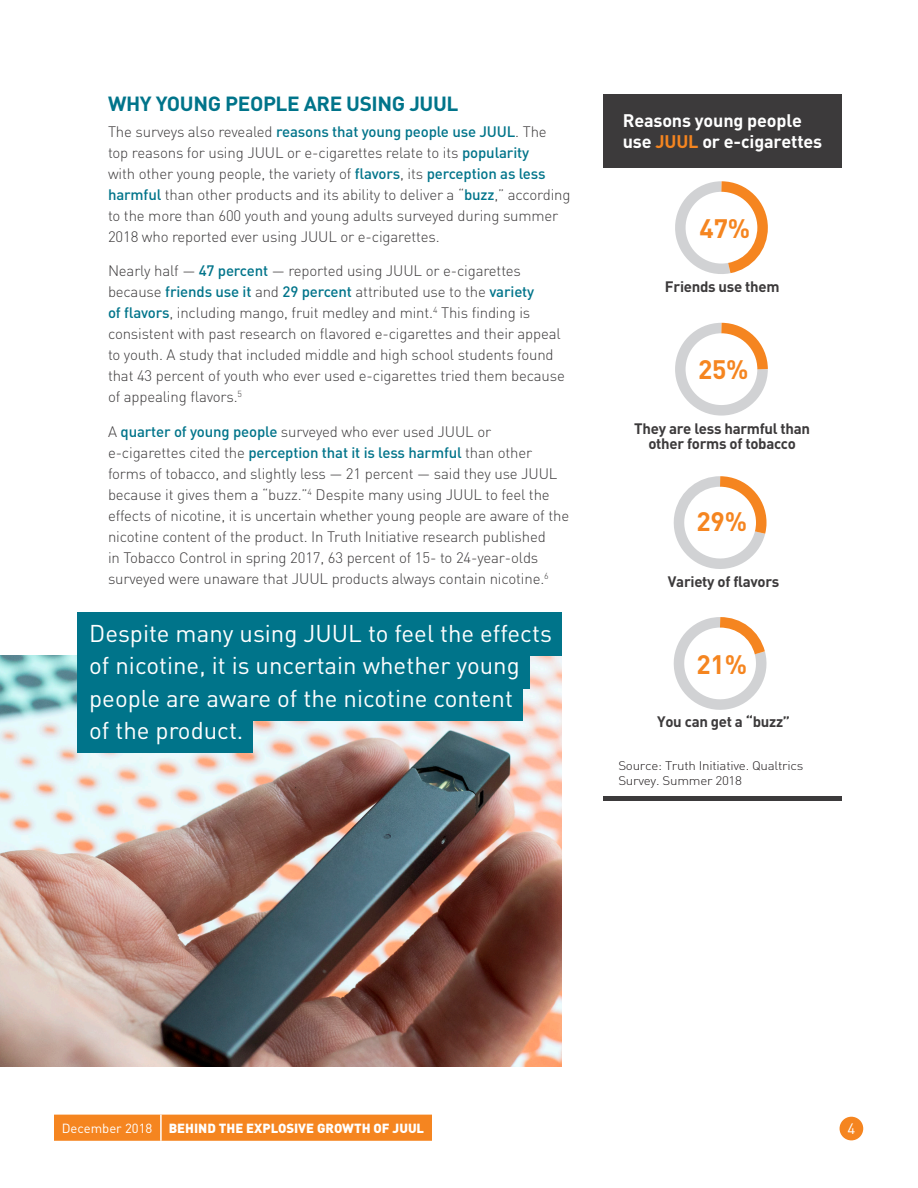
<style>
.page{position:relative;width:918px;height:1188px;background:#fff}
.page>*{position:absolute;margin:0;border:0;box-sizing:border-box;transform-origin:0 0}
.t1{font:700 26.4px "DIN";color:#f58520}
.Callout{font:24px "DIN";color:#fff}
.t2{font:700 20.25px "DIN";letter-spacing:-.02em;color:#00748a}
.t3{font:700 18px/21.1px "DIN";letter-spacing:-.01em;color:#fff}
.Body{font:300 15px/21px "DIN";letter-spacing:-.01em;color:#3c3a3b}
.t4{font:700 15px/15.3px "DIN";letter-spacing:-.02em;color:#3c3a3b;text-align:center}
.t5{font:15px "DIN";color:#fff}
.t6{font:900 13.05px "DIN";color:#fff}
.t7{font:300 12.3px/14.9px "DIN";letter-spacing:-.02em;color:#231f20;scale:1.08 1}
.s1{font-weight:500;color:#00748a}
.s2{color:#f58520}
.s3{font-weight:400}
</style>
<div class="page">
<div style="left:840px;top:1117px;width:23px;height:23px;background:#f58520;border-radius:50%"></div>
<div style="left:54px;top:1115px;width:378px;height:26px;background:#f58520"></div>
<hr style="left:160px;top:1115px;width:2px;height:26px;background:#fff">
<img style="left:0;top:655px;width:562px;height:411px">
<div style="left:603px;top:94px;width:239px;height:74px;background:#3c3a3b"></div>
<div style="left:603px;top:796px;width:239px;height:5px;background:#3c3a3b"></div>
<svg style="left:675px;top:181px;width:93px;height:93px"></svg>
<svg style="left:675px;top:476px;width:92px;height:92px"></svg>
<svg style="left:675px;top:322px;width:93px;height:94px"></svg>
<svg style="left:673px;top:617px;width:94px;height:93px"></svg>
<div style="left:77px;top:613px;width:485px;height:43px;background:#00748a"></div>
<div style="left:77px;top:645px;width:453px;height:43px;background:#00748a"></div>
<div style="left:77px;top:677px;width:446px;height:44px;background:#00748a"></div>
<div style="left:77px;top:710px;width:176px;height:43px;background:#00748a"></div>
<h2 class="t2" style="left:108px;top:91px;width:352px">WHY YOUNG PEOPLE ARE USING JUUL</h2>
<p class="Body" style="left:108px;top:121px;width:464px">The surveys also revealed <span class="s1">reasons that young people use JUUL</span>. The top reasons for using JUUL or e-cigarettes relate to its <span class="s1">popularity<br></span>with other young people, the variety of <span class="s1">flavors</span>, its <span class="s1">perception as less harmful</span> than other products and its ability to deliver a “<span class="s1">buzz</span>,” according to the more than 600 youth and young adults surveyed during summer 2018 who reported ever using JUUL or e-cigarettes.</p>
<p class="Body" style="left:108px;top:260px;width:459px">Nearly half — <span class="s1">47 percent</span> — reported using JUUL or e-cigarettes because <span class="s1">friends use it</span> and <span class="s1">29 percent</span> attributed use to the <span class="s1">variety<br>of flavors</span>, including mango, fruit medley and mint.<sup>4</sup> This finding is consistent with past research on flavored e-cigarettes and their appeal to youth. A study that included middle and high school students found that 43 percent of youth who ever used e-cigarettes tried them because of appealing flavors.<sup>5</sup></p>
<p class="Body" style="left:108px;top:421px;width:463px">A <span class="s1">quarter of young people</span> surveyed who ever used JUUL or e-cigarettes cited the <span class="s1">perception that it is less harmful</span> than other forms of tobacco, and slightly less — 21 percent — said they use JUUL because it gives them a “buzz.”<sup>4</sup> Despite many using JUUL to feel the effects of nicotine, it is uncertain whether young people are aware of the nicotine content of the product. In Truth Initiative research published<br>in Tobacco Control in spring 2017, 63 percent of 15- to 24-year-olds surveyed were unaware that JUUL products always contain nicotine.<sup>6</sup></p>
<p class="Callout" style="left:89px;top:618px;width:464px">Despite many using JUUL to feel the effects</p>
<p class="Callout" style="left:89px;top:651px;width:432px">of nicotine, it is uncertain whether young</p>
<p class="Callout" style="left:89px;top:683px;width:425px">people are aware of the nicotine content</p>
<p class="Callout" style="left:89px;top:715px;width:156px">of the product.</p>
<p class="t3" style="left:623px;top:109px;width:201px">Reasons young people use <span class="s2">JUUL</span> or e-cigarettes</p>
<p class="t1" style="left:700px;top:211px;width:52px">47%</p>
<p class="t4" style="left:665px;top:279px;width:116px">Friends use them</p>
<p class="t1" style="left:698px;top:352px;width:52px">25%</p>
<p class="t4" style="left:634px;top:420px;width:177px">They are less harmful than other forms of tobacco</p>
<p class="t1" style="left:697px;top:504px;width:52px">29%</p>
<p class="t4" style="left:668px;top:573px;width:113px">Variety of flavors</p>
<p class="t1" style="left:697px;top:647px;width:52px">21%</p>
<p class="t4" style="left:657px;top:714px;width:134px">You can get a “buzz”</p>
<p class="t7" style="left:618px;top:758px;width:173px">Source: Truth Initiative. Qualtrics<br>Survey. Summer 2018</p>
<p class="t6" style="left:62px;top:1120px;width:364px"><span class="s3">December 2018</span> BEHIND THE EXPLOSIVE GROWTH OF JUUL</p>
<p class="t5" style="left:847px;top:1119px;width:9px">4</p>
</div>
